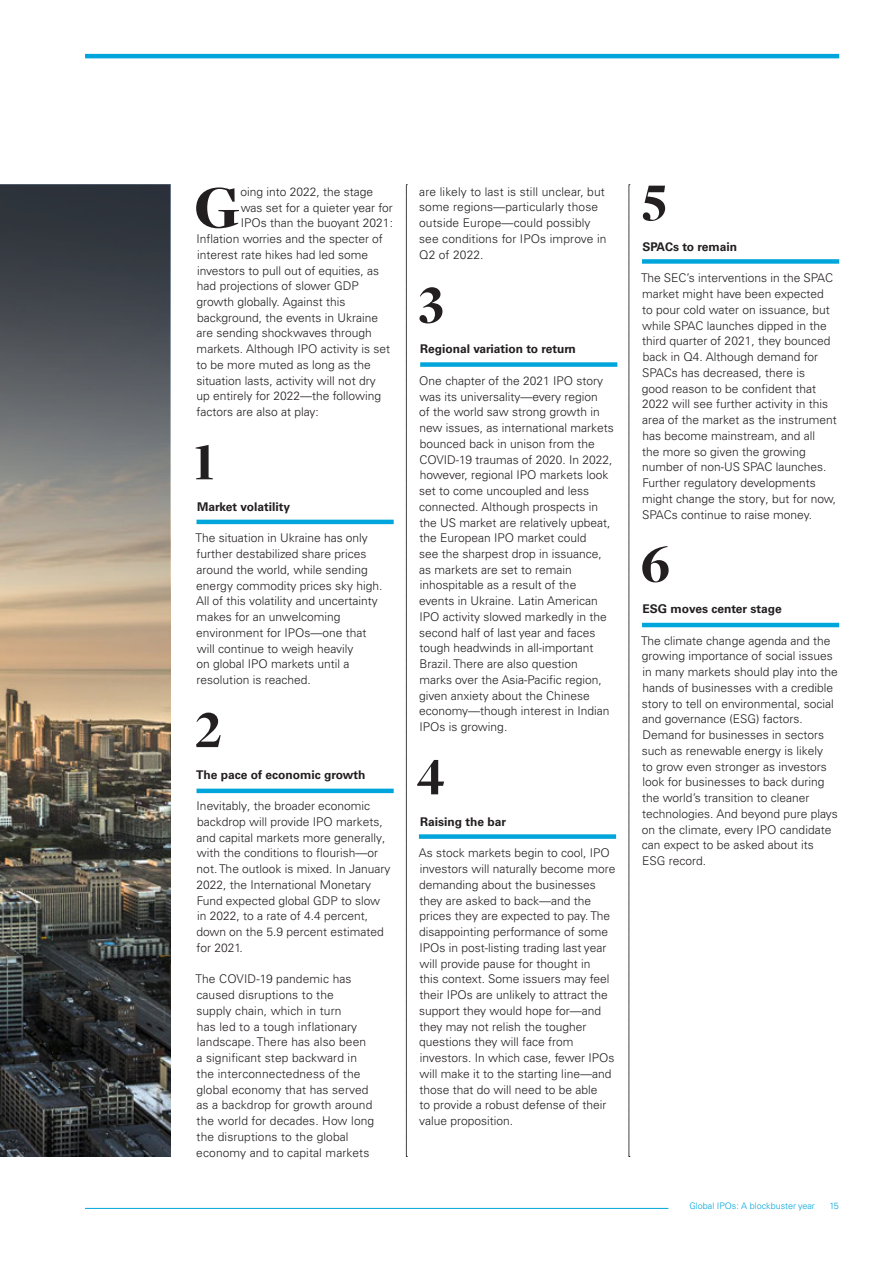
<style>
.page{position:relative;width:893px;height:1263px;background:#fff}
.page>*{position:absolute;margin:0;border:0;box-sizing:border-box;transform-origin:0 0}
.Body_Copy_-_1st_para{font:900 62.4px "Freight Disp Pro";color:#231f20}
.Subhead{font:900 54px "Freight Disp Pro";color:#231f20}
.Body_copy_-_no_inden{font:300 12px/15.8px "Univers LT Pro 45";color:#231f20}
.Body_Copy_-_1st_para-2{font:300 12px "Univers LT Pro 45";color:#231f20}
.Subhead-2{font:700 12px "Univers LT Pro 65";color:#231f20}
.t1{font:300 9px "Univers LT Pro 45";color:#00a6db}
</style>
<div class="page">
<hr style="left:85px;top:1208px;width:583px;height:1px;background:#00a6db">
<hr style="left:85px;top:54px;width:754px;height:4px;background:#00a6db">
<img style="left:0;top:604px;width:170px;height:553px">
<svg style="left:406px;top:184px;width:1px;height:973px"></svg>
<svg style="left:629px;top:184px;width:1px;height:973px"></svg>
<hr style="left:196px;top:520px;width:198px;height:4px;background:#00a6db">
<div style="left:419px;top:834px;width:197px;height:5px;background:#00a6db"></div>
<div style="left:642px;top:259px;width:197px;height:5px;background:#00a6db"></div>
<hr style="left:642px;top:623px;width:197px;height:4px;background:#00a6db">
<div style="left:420px;top:362px;width:197px;height:5px;background:#00a6db"></div>
<hr style="left:196px;top:789px;width:198px;height:4px;background:#00a6db">
<svg style="left:0;top:185px;width:170px;height:419px;background:#6e6d6b"></svg>
<p class="Body_Copy_-_1st_para" style="left:194px;top:166px;width:47px">G</p>
<p class="Body_Copy_-_1st_para-2" style="left:240px;top:184px;width:134px">oing into 2022, the stage</p>
<p class="Body_Copy_-_1st_para-2" style="left:241px;top:200px;width:154px">was set for a quieter year for</p>
<p class="Body_Copy_-_1st_para-2" style="left:241px;top:216px;width:154px">IPOs than the buoyant 2021:</p>
<p class="Body_Copy_-_1st_para-2" style="left:197px;top:231px;width:188px">Inflation worries and the specter of</p>
<p class="Body_Copy_-_1st_para-2" style="left:197px;top:247px;width:173px">interest rate hikes had led some</p>
<p class="Body_Copy_-_1st_para-2" style="left:197px;top:263px;width:184px">investors to pull out of equities, as</p>
<p class="Body_Copy_-_1st_para-2" style="left:197px;top:279px;width:163px">had projections of slower GDP</p>
<p class="Body_Copy_-_1st_para-2" style="left:196px;top:294px;width:151px">growth globally. Against this</p>
<p class="Body_Copy_-_1st_para-2" style="left:197px;top:310px;width:183px">background, the events in Ukraine</p>
<p class="Body_Copy_-_1st_para-2" style="left:196px;top:326px;width:177px">are sending shockwaves through</p>
<p class="Body_Copy_-_1st_para-2" style="left:197px;top:342px;width:195px">markets. Although IPO activity is set</p>
<p class="Body_Copy_-_1st_para-2" style="left:197px;top:357px;width:176px">to be more muted as long as the</p>
<p class="Body_Copy_-_1st_para-2" style="left:196px;top:373px;width:181px">situation lasts, activity will not dry</p>
<p class="Body_Copy_-_1st_para-2" style="left:197px;top:389px;width:186px">up entirely for 2022—the following</p>
<p class="Body_Copy_-_1st_para-2" style="left:197px;top:405px;width:124px">factors are also at play:</p>
<p class="Subhead" style="left:193px;top:426px;width:24px">1</p>
<p class="Subhead-2" style="left:197px;top:499px;width:94px">Market volatility</p>
<p class="Body_copy_-_no_inden" style="left:196px;top:530px;width:189px">The situation in Ukraine has only further destabilized share prices around the world, while sending energy commodity prices sky high.<br>All of this volatility and uncertainty makes for an unwelcoming environment for IPOs—one that will continue to weigh heavily<br>on global IPO markets until a resolution is reached.</p>
<p class="Subhead" style="left:195px;top:694px;width:28px">2</p>
<p class="Subhead-2" style="left:196px;top:767px;width:171px">The pace of economic growth</p>
<p class="Body_copy_-_no_inden" style="left:196px;top:798px;width:195px">Inevitably, the broader economic backdrop will provide IPO markets, and capital markets more generally, with the conditions to flourish—or not. The outlook is mixed. In January<br>2022, the International Monetary<br>Fund expected global GDP to slow in 2022, to a rate of 4.4 percent, down on the 5.9 percent estimated for 2021.</p>
<p class="Body_copy_-_no_inden" style="left:196px;top:971px;width:180px">The COVID-19 pandemic has caused disruptions to the<br>supply chain, which in turn<br>has led to a tough inflationary landscape. There has also been<br>a significant step backward in the interconnectedness of the global economy that has served as a backdrop for growth around the world for decades. How long the disruptions to the global economy and to capital markets</p>
<p class="Body_copy_-_no_inden" style="left:419px;top:183px;width:189px">are likely to last is still unclear, but some regions—particularly those outside Europe—could possibly see conditions for IPOs improve in<br>Q2 of 2022.</p>
<p class="Subhead" style="left:419px;top:269px;width:27px">3</p>
<p class="Subhead-2" style="left:420px;top:342px;width:157px">Regional variation to return</p>
<p class="Body_copy_-_no_inden" style="left:419px;top:373px;width:196px">One chapter of the 2021 IPO story was its universality—every region<br>of the world saw strong growth in new issues, as international markets bounced back in unison from the<br>COVID-19 traumas of 2020. In 2022, however, regional IPO markets look set to come uncoupled and less connected. Although prospects in the US market are relatively upbeat, the European IPO market could<br>see the sharpest drop in issuance, as markets are set to remain inhospitable as a result of the events in Ukraine. Latin American<br>IPO activity slowed markedly in the second half of last year and faces tough headwinds in all-important<br>Brazil. There are also question<br>marks over the Asia-Pacific region, given anxiety about the Chinese economy—though interest in Indian<br>IPOs is growing.</p>
<p class="Subhead" style="left:416px;top:741px;width:30px">4</p>
<p class="Subhead-2" style="left:420px;top:814px;width:88px">Raising the bar</p>
<p class="Body_copy_-_no_inden" style="left:419px;top:845px;width:198px">As stock markets begin to cool, IPO investors will naturally become more demanding about the businesses they are asked to back—and the prices they are expected to pay. The disappointing performance of some IPOs in post-listing trading last year will provide pause for thought in<br>this context. Some issuers may feel their IPOs are unlikely to attract the support they would hope for—and they may not relish the tougher questions they will face from investors. In which case, fewer IPOs will make it to the starting line—and those that do will need to be able<br>to provide a robust defense of their value proposition.</p>
<p class="Subhead" style="left:643px;top:166px;width:26px">5</p>
<p class="Subhead-2" style="left:642px;top:239px;width:96px">SPACs to remain</p>
<p class="Body_copy_-_no_inden" style="left:641px;top:270px;width:197px">The SEC’s interventions in the SPAC market might have been expected<br>to pour cold water on issuance, but while SPAC launches dipped in the third quarter of 2021, they bounced back in Q4. Although demand for<br>SPACs has decreased, there is<br>good reason to be confident that<br>2022 will see further activity in this area of the market as the instrument has become mainstream, and all<br>the more so given the growing number of non-US SPAC launches.<br>Further regulatory developments might change the story, but for now,<br>SPACs continue to raise money.</p>
<p class="Subhead" style="left:641px;top:529px;width:31px">6</p>
<p class="Subhead-2" style="left:643px;top:602px;width:141px">ESG moves center stage</p>
<p class="Body_copy_-_no_inden" style="left:641px;top:632px;width:198px">The climate change agenda and the growing importance of social issues in many markets should play into the hands of businesses with a credible story to tell on environmental, social and governance (ESG) factors.<br>Demand for businesses in sectors such as renewable energy is likely<br>to grow even stronger as investors look for businesses to back during the world’s transition to cleaner technologies. And beyond pure plays on the climate, every IPO candidate can expect to be asked about its<br>ESG record.</p>
<p class="t1" style="left:689px;top:1200px;width:127px">Global IPOs: A blockbuster year</p>
<p class="t1" style="left:829px;top:1200px;width:11px">15</p>
</div>
